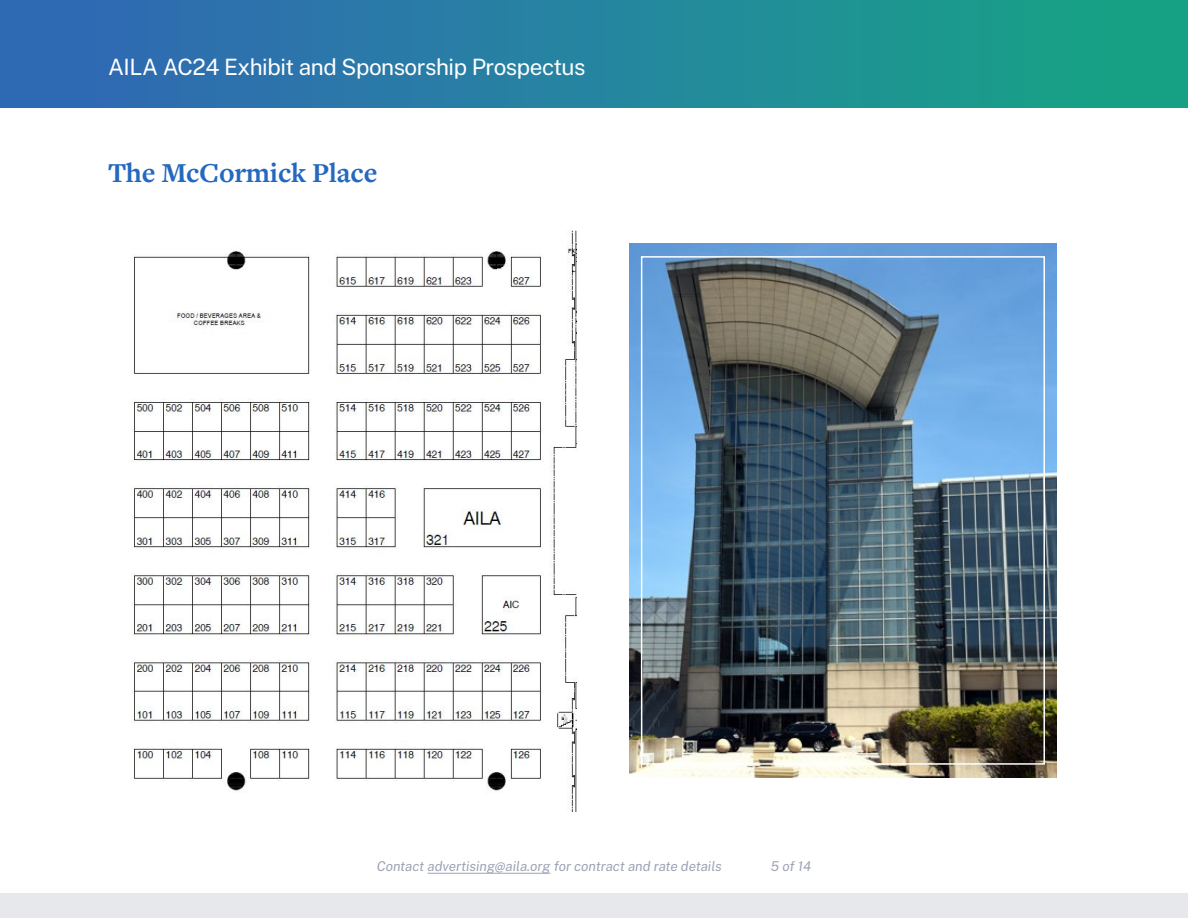
<style>
.page{position:relative;width:1188px;height:918px;background:#fff}
.page>*{position:absolute;margin:0;border:0;box-sizing:border-box;transform-origin:0 0}
.t1{font:700 28.5px "Freight Text Pro";letter-spacing:-.01em;color:#2469be}
.t2{font:22.5px "Public Sans";letter-spacing:-.02em;color:#fff}
.t3{font:italic 13.5px "Public Sans";color:#9ea2b4}
</style>
<div class="page">
<div style="left:0;top:0;width:1188px;height:108px;background:linear-gradient(to right,#3265b8,#17a584)"></div>
<div style="left:0;top:894px;width:1188px;height:24px;background:#e7e8ec"></div>
<hr style="left:428px;top:873px;width:122px;height:1px;background:#9ea2b4">
<img style="left:132px;top:231px;width:444px;height:581px">
<img style="left:630px;top:243px;width:426px;height:535px">
<div style="left:641px;top:256px;width:404px;height:509px;border:2px solid #fff"></div>
<h2 class="t2" style="left:108px;top:52px;width:479px">AILA AC24 Exhibit and Sponsorship Prospectus</h2>
<h1 class="t1" style="left:108px;top:154px;width:271px">The McCormick Place</h1>
<p class="t3" style="left:377px;top:857px;width:347px">Contact advertising@aila.org for contract and rate details</p>
<p class="t3" style="left:771px;top:857px;width:42px">5 of 14</p>
</div>
